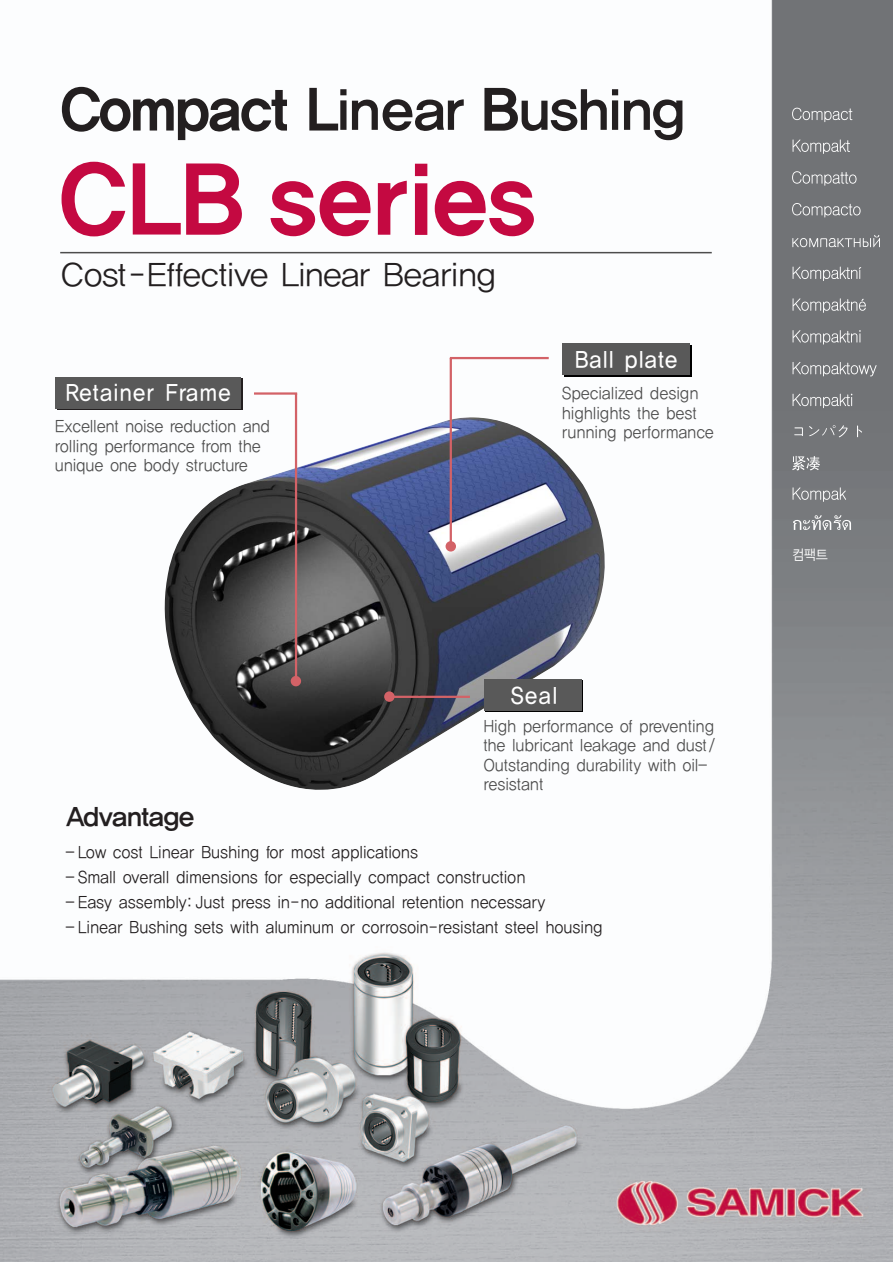
<style>
.page{position:relative;width:893px;height:1262px;background:#fff}
.page>*{position:absolute;margin:0;border:0;box-sizing:border-box;transform-origin:0 0}
.t1{font:90px "YGO15";letter-spacing:-.105em;color:#c40941}
.t2{font:54px "YGO14";letter-spacing:-.105em;color:#231f20}
.t3{font:31.5px "YGO12";letter-spacing:-.075em;color:#231f20}
.t4{font:25.5px "YGO14";letter-spacing:-.105em;color:#231f20}
.t5{font:22.5px "YGO13";letter-spacing:-.01em;color:#fff;scale:.9 1}
.t6{font:16.5px/19.5px "YGO12";letter-spacing:-.055em;color:#4d4d4d;scale:.9 1}
.t7{font:16.5px "YGO12";letter-spacing:-.055em;color:#231f20;scale:.9 1}
.t8{font:14.25px "YGO12";color:#fff;scale:.9 1}
.s1{font-family:"YGO15"}
</style>
<div class="page">
<img style="left:0;top:0;width:892px;height:1262px">
<img style="left:148px;top:396px;width:489px;height:429px">
<svg style="left:57px;top:378px;width:186px;height:32px"></svg>
<div style="left:55px;top:376px;width:186px;height:32px;background:#595959"></div>
<svg style="left:563px;top:345px;width:128px;height:32px"></svg>
<div style="left:562px;top:343px;width:127px;height:32px;background:#595959"></div>
<div style="left:485px;top:680px;width:98px;height:32px;background:#595959"></div>
<div style="left:483px;top:679px;width:98px;height:31px;background:#595959"></div>
<hr style="left:60px;top:252px;width:651px;height:1px;background:#4d4d4d">
<svg style="left:792px;top:108px;width:60px;height:14px"></svg>
<svg style="left:792px;top:139px;width:57px;height:15px"></svg>
<svg style="left:792px;top:171px;width:64px;height:15px"></svg>
<svg style="left:792px;top:203px;width:68px;height:14px"></svg>
<svg style="left:792px;top:235px;width:87px;height:12px"></svg>
<svg style="left:792px;top:266px;width:69px;height:15px"></svg>
<svg style="left:792px;top:298px;width:73px;height:15px"></svg>
<svg style="left:792px;top:330px;width:68px;height:14px"></svg>
<svg style="left:792px;top:362px;width:84px;height:14px"></svg>
<svg style="left:792px;top:394px;width:60px;height:14px"></svg>
<svg style="left:794px;top:427px;width:8px;height:9px"></svg>
<svg style="left:809px;top:425px;width:38px;height:12px"></svg>
<svg style="left:857px;top:425px;width:5px;height:12px"></svg>
<svg style="left:792px;top:456px;width:28px;height:14px"></svg>
<svg style="left:792px;top:487px;width:54px;height:15px"></svg>
<hr style="left:254px;top:392px;width:43px;height:2px;background:#d36267">
<hr style="left:295px;top:393px;width:2px;height:286px;background:#d36267">
<hr style="left:450px;top:357px;width:98px;height:2px;background:#d36267">
<hr style="left:449px;top:358px;width:3px;height:189px;background:#d36267">
<div style="left:291px;top:676px;width:10px;height:10px;background:#d36267;border-radius:50%"></div>
<div style="left:384px;top:691px;width:10px;height:11px;background:#d36267;border-radius:50%"></div>
<div style="left:445px;top:541px;width:11px;height:10px;background:#d36267;border-radius:50%"></div>
<hr style="left:393px;top:695px;width:77px;height:3px;background:#d36267">
<svg style="left:793px;top:515px;width:58px;height:15px"></svg>
<h2 class="t2" style="left:57px;top:85px;width:631px"><span class="s1">Compact L</span>inear <span class="s1">B</span>ushing</h2>
<h1 class="t1" style="left:54px;top:158px;width:488px">CLB series</h1>
<h3 class="t3" style="left:60px;top:261px;width:439px">Cost-Effective Linear Bearing</h3>
<h3 class="t5" style="left:65px;top:382px;width:186px">Retainer Frame</h3>
<p class="t6" style="left:55px;top:417px;width:241px">Excellent noise reduction and rolling performance from the unique one body structure</p>
<h3 class="t5" style="left:574px;top:349px;width:117px">Ball plate</h3>
<p class="t6" style="left:561px;top:384px;width:171px">Specialized design highlights the best running performance</p>
<h3 class="t5" style="left:510px;top:684px;width:55px">Seal</h3>
<p class="t6" style="left:483px;top:717px;width:260px">High performance of preventing the lubricant leakage and dust/<br>Outstanding durability with oil&shy;resistant</p>
<h3 class="t4" style="left:65px;top:804px;width:132px">Advantage</h3>
<p class="t7" style="left:65px;top:845px;width:394px">- Low cost Linear Bushing for most applications</p>
<p class="t7" style="left:65px;top:869px;width:513px">- Small overall dimensions for especially compact construction</p>
<p class="t7" style="left:65px;top:894px;width:536px">- Easy assembly: Just press in-no additional retention necessary</p>
<p class="t7" style="left:65px;top:919px;width:599px">- Linear Bushing sets with aluminum or corrosoin-resistant steel housing</p>
<p class="t8" style="left:791px;top:548px;width:42px">컴팩트</p>
</div>
